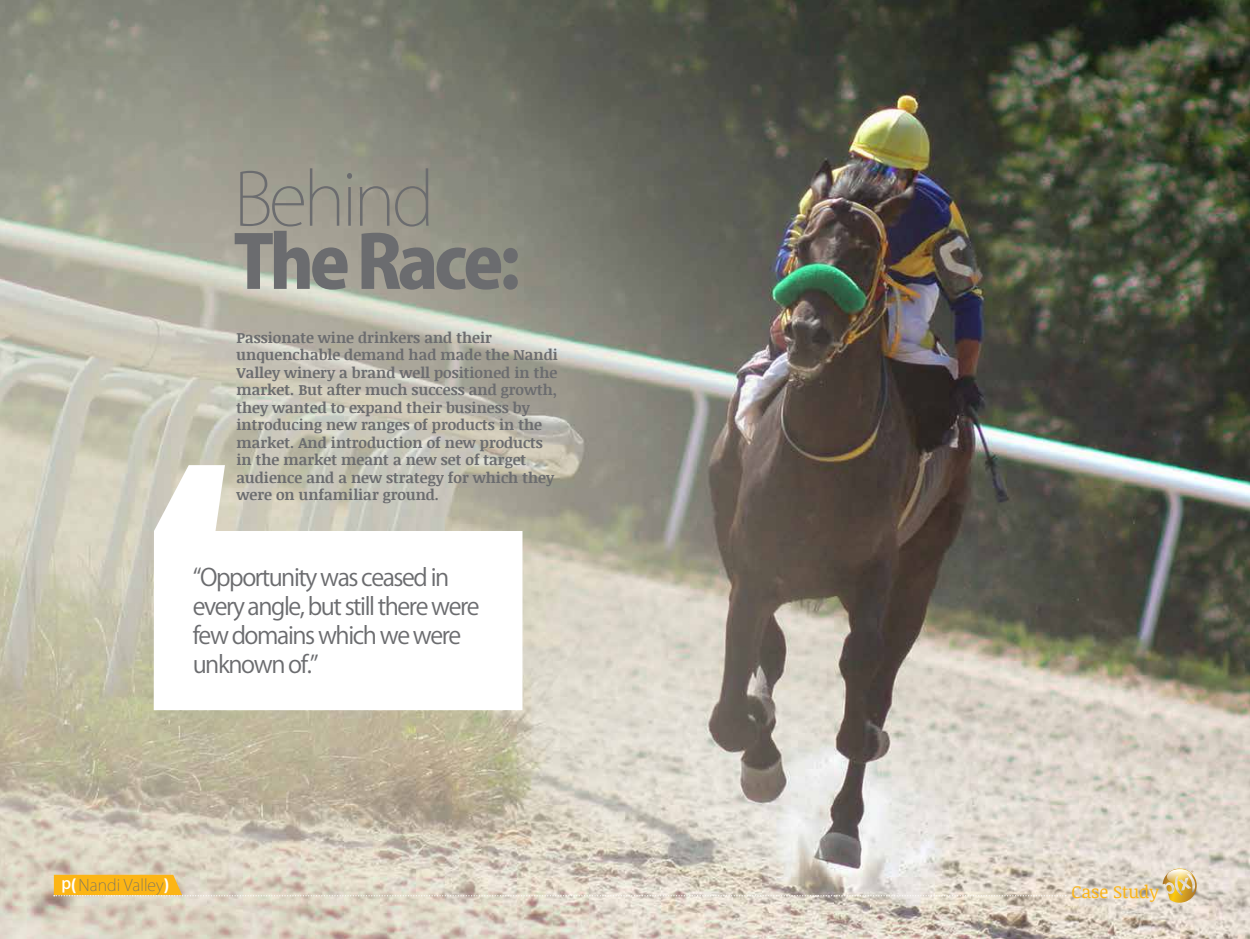
<style>
.page{position:relative;width:1250px;height:939px;background:#fff}
.page>*{position:absolute;margin:0;border:0;box-sizing:border-box;transform-origin:0 0}
.t1{font:800 72.12px "Koz Go Pr 6 N";letter-spacing:-.06em;color:#6b6c6f}
.t2{font:200 72.12px "Koz Go Pr 6 N";letter-spacing:-.06em;color:#6b6c6f}
.t3{font:23.75px/28.8px "Koz Go Pr 6 N";letter-spacing:-.06em;color:#6b6c6f}
.t4{font:17.5px "Noticia Text";color:#fcb515}
.t5{font:200 16px "Koz Go Pr 6 N";color:#6b6c6f}
.t6{font:700 15px/17.5px "Noticia Text";color:#6b6c6f}
.s1{font-weight:500;color:#fff}
.s2{font-weight:800;color:#fff}
</style>
<div class="page">
<img style="left:0;top:0;width:1250px;height:939px">
<svg style="left:154px;top:465px;width:368px;height:245px"></svg>
<svg style="left:1163px;top:868px;width:34px;height:34px"></svg>
<svg style="left:54px;top:875px;width:1012px;height:21px;background:#deceb0"></svg>
<h1 class="t2" style="left:234px;top:159px;width:203px">Behind</h1>
<h1 class="t1" style="left:234px;top:222px;width:288px">The Race:</h1>
<p class="t6" style="left:237px;top:328px;width:323px">Passionate wine drinkers and their unquenchable demand had made the Nandi Valley winery a brand well positioned in the market. But after much success and growth, they wanted to expand their business by introducing new ranges of products in the market. And introduction of new products in the market meant a new set of target audience and a new strategy for which they were on unfamiliar ground.</p>
<h2 class="t3" style="left:193px;top:563px;width:289px">“Opportunity was ceased in every angle, but still there were few domains which we were unknown of.”</h2>
<p class="t5" style="left:61px;top:876px;width:109px"><span class="s1">p</span><span class="s2">(</span> Nandi Valley<span class="s2">)</span></p>
<p class="t4" style="left:1071px;top:879px;width:89px">Case Study</p>
</div>
